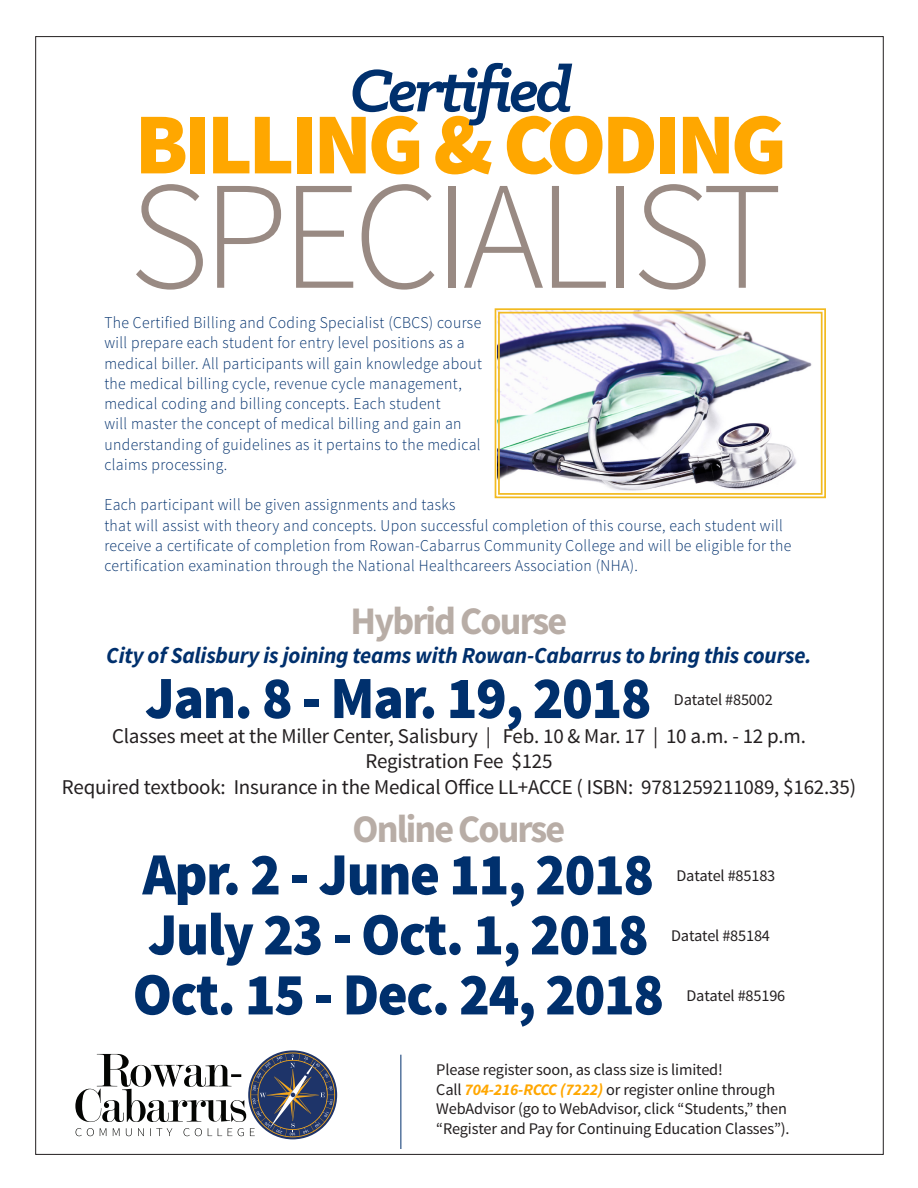
<style>
.page{position:relative;width:918px;height:1188px;background:#fff}
.page>*{position:absolute;margin:0;border:0;box-sizing:border-box;transform-origin:0 0}
.t1{font:300 154.5px "Source Sans Pro";letter-spacing:-.04em;color:#998a83}
.t2{font:900 87px "Source Sans Pro";letter-spacing:-.05em;color:#ffa700}
.t3{font:italic 700 67.5px "Klinic Slab";letter-spacing:-.05em;color:#00306d}
.t4{font:900 60px "Source Sans Pro";letter-spacing:-.025em;color:#00306d;scale:.95 1}
.t5{font:700 39px "Source Sans Pro";letter-spacing:-.05em;color:#b8ada6}
.t6{font:italic 700 22.95px "Source Sans Pro";letter-spacing:-.01em;color:#00306d}
.t7{font:21px "Source Sans Pro";letter-spacing:-.01em;color:#231f20}
.t8{font:300 16.5px/20.2px "Source Sans Pro";letter-spacing:.025em;color:#00306d;scale:.95 1}
.t9{font:16.2px/19.5px "Source Sans Pro";letter-spacing:-.01em;color:#231f20}
.s1{font-weight:700;font-style:italic;color:#ffa700}
</style>
<div class="page">
<svg style="left:248px;top:1050px;width:89px;height:89px"></svg>
<img style="left:97px;top:1054px;width:135px;height:33px">
<svg style="left:250px;top:1053px;width:85px;height:84px"></svg>
<hr style="left:401px;top:1055px;width:1px;height:94px;background:#00306d">
<img style="left:494px;top:308px;width:332px;height:191px">
<div style="left:498px;top:312px;width:325px;height:183px;border:2px solid #f2ba20"></div>
<p class="t3" style="left:350px;top:46px;width:224px">Certified</p>
<p class="t2" style="left:135px;top:88px;width:654px">BILLING &amp; CODING</p>
<p class="t1" style="left:129px;top:143px;width:654px">SPECIALIST</p>
<p class="t8" style="left:104px;top:313px;width:399px">The Certified Billing and Coding Specialist (CBCS) course will prepare each student for entry level positions as a medical biller. All participants will gain knowledge about the medical billing cycle, revenue cycle management, medical coding and billing concepts. Each student<br>will master the concept of medical billing and gain an understanding of guidelines as it pertains to the medical claims processing.</p>
<p class="t8" style="left:104px;top:495px;width:725px">Each participant will be given assignments and tasks<br>that will assist with theory and concepts. Upon successful completion of this course, each student will receive a certificate of completion from Rowan-Cabarrus Community College and will be eligible for the certification examination through the National Healthcareers Association (NHA).</p>
<p class="t5" style="left:351px;top:596px;width:218px">Hybrid Course</p>
<p class="t6" style="left:106px;top:640px;width:707px">City of Salisbury is joining teams with Rowan-Cabarrus to bring this course.</p>
<p class="t4" style="left:145px;top:659px;width:535px">Jan. 8 - Mar. 19, 2018</p>
<p class="t9" style="left:674px;top:690px;width:100px">Datatel #85002</p>
<p class="t7" style="left:112px;top:723px;width:695px">Classes meet at the Miller Center, Salisbury | Feb. 10 &amp; Mar. 17 | 10 a.m. - 12 p.m.</p>
<p class="t7" style="left:365px;top:748px;width:189px">Registration Fee $125</p>
<p class="t7" style="left:62px;top:774px;width:796px">Required textbook: Insurance in the Medical Office LL+ACCE ( ISBN: 9781259211089, $162.35)</p>
<p class="t5" style="left:353px;top:804px;width:214px">Online Course</p>
<p class="t4" style="left:143px;top:835px;width:540px">Apr. 2 - June 11, 2018</p>
<p class="t4" style="left:148px;top:895px;width:529px">July 23 - Oct. 1, 2018</p>
<p class="t4" style="left:133px;top:955px;width:561px">Oct. 15 - Dec. 24, 2018</p>
<p class="t9" style="left:676px;top:866px;width:100px">Datatel #85183</p>
<p class="t9" style="left:671px;top:926px;width:100px">Datatel #85184</p>
<p class="t9" style="left:686px;top:986px;width:100px">Datatel #85196</p>
<p class="t9" style="left:436px;top:1061px;width:288px">Please register soon, as class size is limited!</p>
<p class="t9" style="left:436px;top:1080px;width:355px">Call <span class="s1">704-216-RCCC (7222)</span> or register online through<br>WebAdvisor (go to WebAdvisor, click “Students,” then “Register and Pay for Continuing Education Classes”).</p>
</div>
